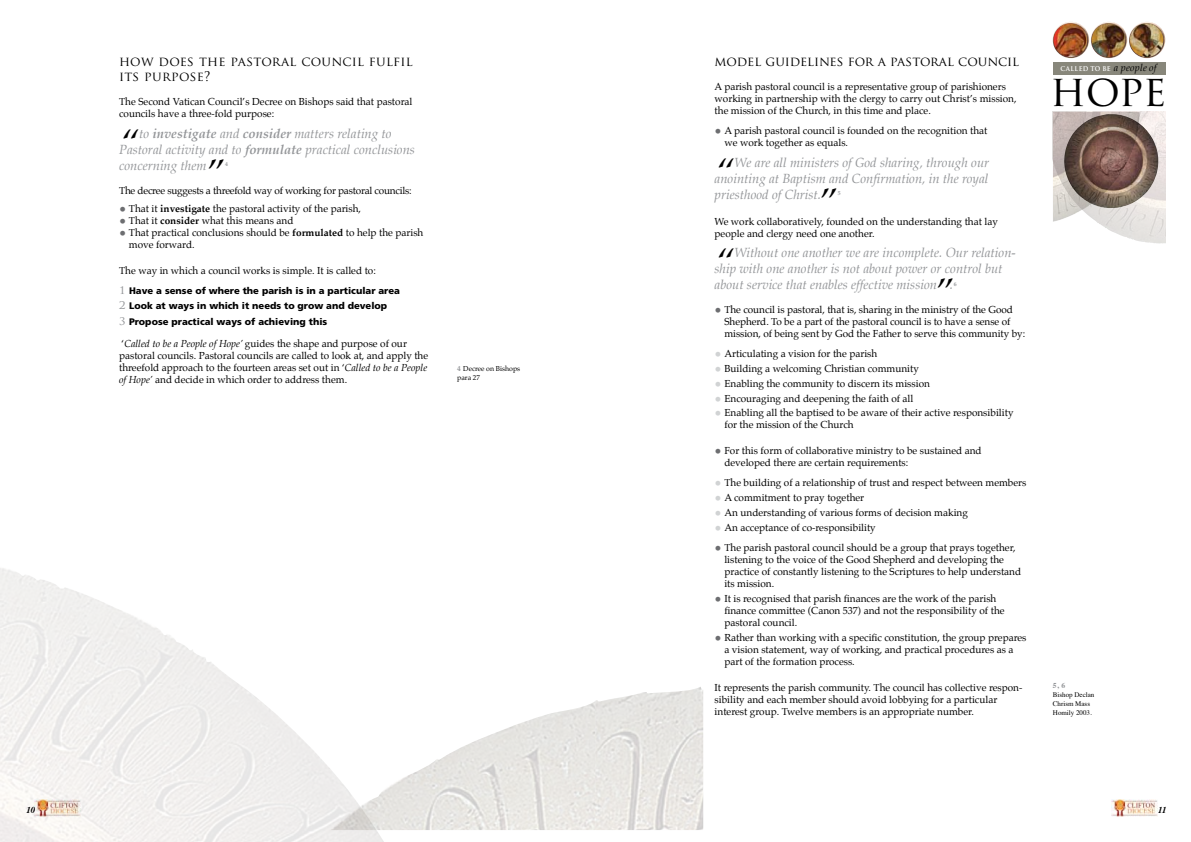
<style>
.page{position:relative;width:1191px;height:842px;background:#fff}
.page>*{position:absolute;margin:0;border:0;box-sizing:border-box;transform-origin:0 0}
.t1{font:42.5px "Trajan Pro";color:#000}
.t2{font:italic 40px "Palatino";color:#000}
.t3{font:italic 13px/16px "Palatino";color:#939598}
.t4{font:13px/15px "Trajan Pro";letter-spacing:-.04em;color:#000}
.t5{font:10px/12px "Palatino";color:#000}
.t6{font:10px "Palatino";letter-spacing:-.02em;color:#000}
.t7{font:900 9.5px/15.4px "Frutiger";color:#000}
.t8{font:italic 700 9px "Times";color:#000}
.t9{font:700 7.5px "Trajan Pro";letter-spacing:.05em;color:#fff;scale:.9 1}
.t10{font:700 7.5px "Times";color:#939598}
.t11{font:7px/9px "Times";color:#000}
.t12{font:7px/9px "Palatino";color:#000}
.t13{font:700 5.8px "Palatino";color:#939598}
.s1{font-weight:700}
.s2{font-style:italic;font-size:14px;color:#6d6e71}
.s3{font-family:"Trajan Pro";font-weight:400;font-size:12px;color:#939598}
.s4{font-style:italic}
.s5{font-weight:700;font-size:7.5px;color:#939598}
.s6{font-family:"Palatino";font-weight:400;font-style:italic;font-size:10px;color:#000}
.s7{font-style:italic;font-size:14px;color:#d1d3d4}
</style>
<div class="page">
<img style="left:1111px;top:799px;width:46px;height:17px">
<div style="left:1053px;top:62px;width:112px;height:13px;background:#88877b"></div>
<img style="left:1053px;top:112px;width:112px;height:131px">
<img style="left:1061px;top:114px;width:100px;height:94px">
<img style="left:1129px;top:22px;width:36px;height:36px;border-radius:18px">
<img style="left:1129px;top:23px;width:34px;height:34px;border-radius:17px">
<img style="left:1052px;top:22px;width:37px;height:36px;border-radius:18px">
<img style="left:1053px;top:23px;width:34px;height:34px;border-radius:17px">
<img style="left:1090px;top:22px;width:37px;height:36px;border-radius:18px">
<img style="left:1091px;top:23px;width:34px;height:34px;border-radius:17px">
<img style="left:595px;top:687px;width:108px;height:143px">
<img style="left:0;top:568px;width:384px;height:274px">
<img style="left:330px;top:700px;width:265px;height:130px">
<h3 class="t4" style="left:119px;top:54px;width:295px">HOW DOES THE PASTORAL COUNCIL FULFIL<br>ITS PURPOSE?</h3>
<p class="t5" style="left:119px;top:96px;width:295px">The Second Vatican Council’s Decree on Bishops said that pastoral councils have a three-fold purpose:</p>
<h2 class="t2" style="left:119px;top:112px;width:21px">“</h2>
<h3 class="t3" style="left:119px;top:125px;width:297px;text-indent:20px">to <span class="s1">investigate</span> and <span class="s1">consider</span> matters relating to<br>Pastoral activity and to <span class="s1">formulate</span> practical conclusions concerning them</h3>
<h2 class="t2" style="left:204px;top:142px;width:21px">”</h2>
<p class="t13" style="left:225px;top:159px;width:4px">4</p>
<p class="t6" style="left:119px;top:182px;width:294px">The decree suggests a threefold way of working for pastoral councils:</p>
<p class="t5" style="left:119px;top:202px;width:243px"><span class="s2">•</span> That it <span class="s1">investigate</span> the pastoral activity of the parish,</p>
<p class="t5" style="left:119px;top:214px;width:176px"><span class="s2">•</span> That it <span class="s1">consider</span> what this means and</p>
<p class="t5" style="left:129px;top:226px;width:296px;text-indent:-10px"><span class="s2">•</span> That practical conclusions should be <span class="s1">formulated</span> to help the parish move forward.</p>
<p class="t5" style="left:119px;top:264px;width:258px">The way in which a council works is simple. It is called to:</p>
<p class="t7" style="left:119px;top:283px;width:282px"><span class="s3">1</span> Have a sense of where the parish is in a particular area<br><span class="s3">2</span> Look at ways in which it needs to grow and develop<br><span class="s3">3</span> Propose practical ways of achieving this</p>
<p class="t5" style="left:119px;top:337px;width:311px">‘<span class="s4">Called to be a People of Hope’</span> guides the shape and purpose of our pastoral councils. Pastoral councils are called to look at, and apply the threefold approach to the fourteen areas set out in ‘<span class="s4">Called to be a People of Hope’</span> and decide in which order to address them.</p>
<p class="t12" style="left:457px;top:364px;width:64px"><span class="s5">4</span> Decree on Bishops para 27</p>
<p class="t8" style="left:26px;top:802px;width:10px">10</p>
<h3 class="t4" style="left:714px;top:54px;width:306px">MODEL GUIDELINES FOR A PASTORAL COUNCIL</h3>
<p class="t5" style="left:714px;top:81px;width:303px">A parish pastoral council is a representative group of parishioners working in partnership with the clergy to carry out Christ’s mission, the mission of the Church, in this time and place.</p>
<p class="t5" style="left:724px;top:125px;width:264px;text-indent:-10px"><span class="s2">•</span> A parish pastoral council is founded on the recognition that we work together as equals.</p>
<h2 class="t2" style="left:714px;top:141px;width:21px">“</h2>
<p class="t9" style="left:1060px;top:64px;width:108px">CALLED TO BE <span class="s6">a people of</span></p>
<h1 class="t1" style="left:1050px;top:64px;width:118px">HOPE</h1>
<h3 class="t3" style="left:714px;top:154px;width:276px;text-align:justify;text-indent:20px">We are all ministers of God sharing, through our anointing at Baptism and Confirmation, in the royal priesthood of Christ.</h3>
<h2 class="t2" style="left:817px;top:171px;width:21px">”</h2>
<p class="t13" style="left:838px;top:188px;width:4px">5</p>
<p class="t5" style="left:714px;top:215px;width:285px">We work collaboratively, founded on the understanding that lay people and clergy need one another.</p>
<h2 class="t2" style="left:714px;top:232px;width:21px">“</h2>
<h3 class="t3" style="left:714px;top:245px;width:303px;text-indent:20px">Without one another we are incomplete. Our relation&shy;ship with one another is not about power or control but about service that enables effective mission</h3>
<h2 class="t2" style="left:933px;top:262px;width:21px">”</h2>
<h3 class="t3" style="left:949px;top:277px;width:5px">.</h3>
<p class="t13" style="left:954px;top:279px;width:4px">6</p>
<p class="t5" style="left:724px;top:303px;width:302px;text-indent:-10px"><span class="s2">•</span> The council is pastoral, that is, sharing in the ministry of the Good<br>Shepherd. To be a part of the pastoral council is to have a sense of mission, of being sent by God the Father to serve this community by:</p>
<p class="t5" style="left:714px;top:347px;width:164px"><span class="s7">•</span> Articulating a vision for the parish</p>
<p class="t5" style="left:714px;top:362px;width:206px"><span class="s7">•</span> Building a welcoming Christian community</p>
<p class="t5" style="left:714px;top:377px;width:217px"><span class="s7">•</span> Enabling the community to discern its mission</p>
<p class="t5" style="left:714px;top:392px;width:200px"><span class="s7">•</span> Encouraging and deepening the faith of all</p>
<p class="t5" style="left:724px;top:407px;width:291px;text-indent:-10px"><span class="s7">•</span> Enabling all the baptised to be aware of their active responsibility for the mission of the Church</p>
<p class="t5" style="left:724px;top:445px;width:259px;text-indent:-10px"><span class="s2">•</span> For this form of collaborative ministry to be sustained and developed there are certain requirements:</p>
<p class="t5" style="left:714px;top:477px;width:313px"><span class="s7">•</span> The building of a relationship of trust and respect between members</p>
<p class="t5" style="left:714px;top:492px;width:151px"><span class="s7">•</span> A commitment to pray together</p>
<p class="t5" style="left:714px;top:507px;width:255px"><span class="s7">•</span> An understanding of various forms of decision making</p>
<p class="t5" style="left:714px;top:521px;width:163px"><span class="s7">•</span> An acceptance of co-responsibility</p>
<p class="t5" style="left:724px;top:541px;width:298px;text-indent:-10px"><span class="s2">•</span> The parish pastoral council should be a group that prays together, listening to the voice of the Good Shepherd and developing the practice of constantly listening to the Scriptures to help understand its mission.</p>
<p class="t5" style="left:724px;top:592px;width:282px;text-indent:-10px"><span class="s2">•</span> It is recognised that parish finances are the work of the parish finance committee (Canon 537) and not the responsibility of the pastoral council.</p>
<p class="t5" style="left:724px;top:631px;width:304px;text-indent:-10px"><span class="s2">•</span> Rather than working with a specific constitution, the group prepares a vision statement, way of working, and practical procedures as a part of the formation process.</p>
<p class="t5" style="left:714px;top:681px;width:309px">It represents the parish community. The council has collective respon&shy;sibility and each member should avoid lobbying for a particular interest group. Twelve members is an appropriate number.</p>
<p class="t10" style="left:1053px;top:678px;width:14px">5, 6</p>
<p class="t11" style="left:1053px;top:689px;width:43px">Bishop Declan<br>Chrism Mass<br>Homily 2003.</p>
<p class="t8" style="left:1158px;top:802px;width:10px">11</p>
</div>
